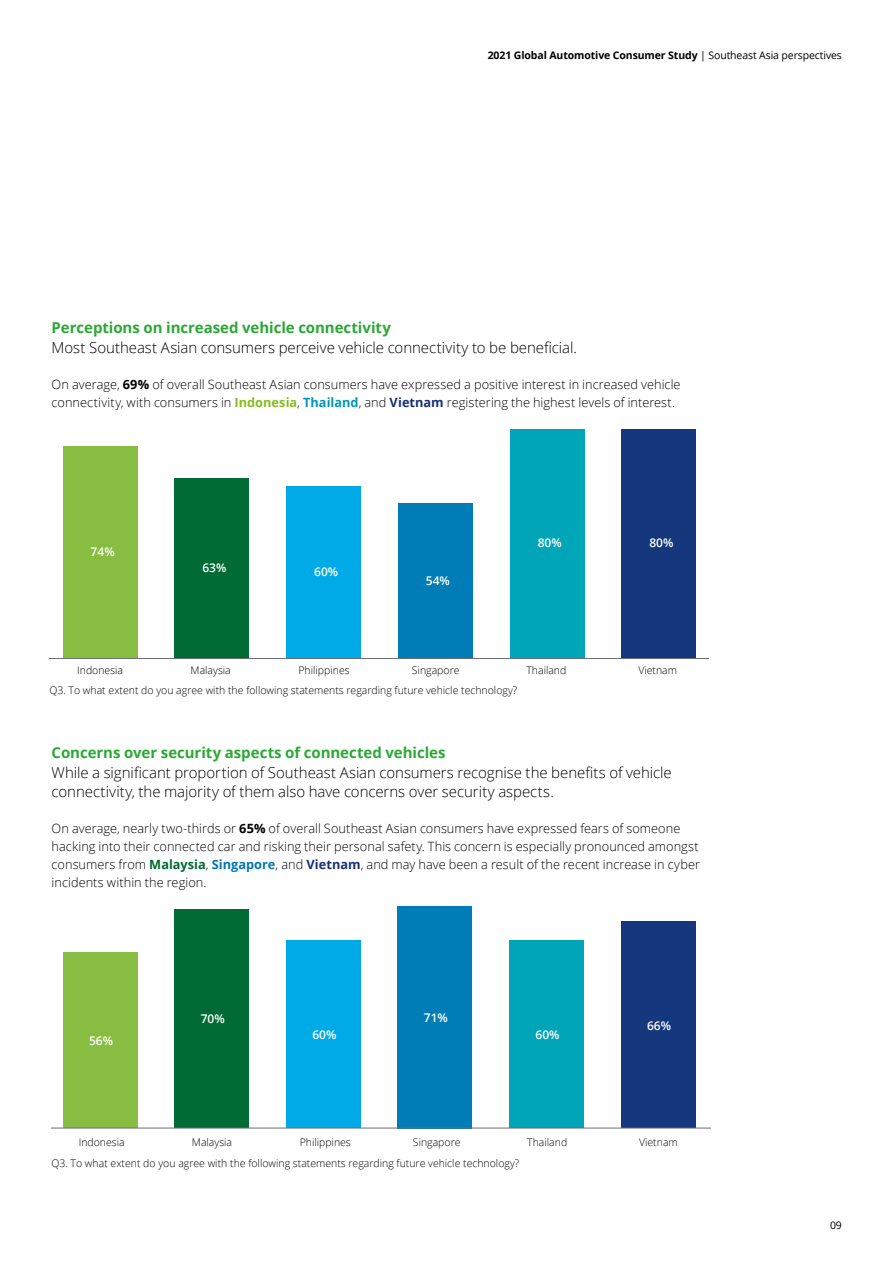
<style>
.page{position:relative;width:893px;height:1263px;background:#fff}
.page>*{position:absolute;margin:0;border:0;box-sizing:border-box;transform-origin:0 0}
.t1{font:300 15px/19.5px "Open Sans";letter-spacing:-.005em;color:#000}
.t2{font:700 15px "Open Sans";letter-spacing:-.005em;color:#2ba835}
.t3{font:300 12.75px/18px "Open Sans";letter-spacing:.005em;color:#000}
.t4{font:600 12px "Open Sans";color:#fff}
.t5{font:300 10.5px "Open Sans";color:#000}
.t6{font:700 10.5px "Open Sans";letter-spacing:-.01em;color:#000}
.t7{font:10.5px "Open Sans";color:#000}
.s1{font-weight:400}
.s2{font-weight:700}
.s3{font-weight:700;color:#85bc22}
.s4{font-weight:700;color:#0099b3}
.s5{font-weight:700;color:#193076}
.s6{font-weight:700;color:#00692e}
.s7{font-weight:700;color:#0076b3}
</style>
<div class="page">
<div style="left:63px;top:446px;width:74px;height:212px;background:#87bd40"></div>
<div style="left:175px;top:478px;width:74px;height:180px;background:#006b35"></div>
<div style="left:398px;top:503px;width:75px;height:155px;background:#007db6"></div>
<div style="left:510px;top:429px;width:74px;height:229px;background:#00a5b8"></div>
<div style="left:622px;top:429px;width:74px;height:229px;background:#14377d"></div>
<div style="left:286px;top:486px;width:75px;height:172px;background:#00aae7"></div>
<hr style="left:50px;top:658px;width:659px;height:1px;background:#6d6e71">
<div style="left:63px;top:953px;width:74px;height:175px;background:#87bd40"></div>
<div style="left:175px;top:909px;width:74px;height:219px;background:#006b35"></div>
<div style="left:398px;top:906px;width:74px;height:222px;background:#007db6"></div>
<div style="left:509px;top:940px;width:75px;height:188px;background:#00a5b8"></div>
<div style="left:621px;top:921px;width:74px;height:207px;background:#14377d"></div>
<div style="left:286px;top:940px;width:75px;height:188px;background:#00aae7"></div>
<hr style="left:52px;top:1128px;width:659px;height:1px;background:#6d6e71">
<p class="t6" style="left:488px;top:48px;width:356px">2021 Global Automotive Consumer Study <span class="s1">| Southeast Asia perspectives</span></p>
<p class="t2" style="left:52px;top:317px;width:341px">Perceptions on increased vehicle connectivity</p>
<p class="t1" style="left:52px;top:337px;width:527px">Most Southeast Asian consumers perceive vehicle connectivity to be beneficial.</p>
<p class="t3" style="left:52px;top:375px;width:630px">On average, <span class="s2">69%</span> of overall Southeast Asian consumers have expressed a positive interest in increased vehicle connectivity, with consumers in <span class="s3">Indonesia</span>, <span class="s4">Thailand</span>, and <span class="s5">Vietnam</span> registering the highest levels of interest.</p>
<p class="t4" style="left:91px;top:543px;width:26px">74%</p>
<p class="t4" style="left:202px;top:559px;width:26px">63%</p>
<p class="t4" style="left:314px;top:564px;width:26px">60%</p>
<p class="t4" style="left:426px;top:572px;width:26px">54%</p>
<p class="t4" style="left:538px;top:535px;width:26px">80%</p>
<p class="t4" style="left:649px;top:535px;width:26px">80%</p>
<p class="t5" style="left:77px;top:663px;width:48px">Indonesia</p>
<p class="t5" style="left:191px;top:663px;width:42px">Malaysia</p>
<p class="t5" style="left:298px;top:663px;width:53px">Philippines</p>
<p class="t5" style="left:412px;top:663px;width:49px">Singapore</p>
<p class="t5" style="left:526px;top:663px;width:42px">Thailand</p>
<p class="t5" style="left:638px;top:663px;width:40px">Vietnam</p>
<p class="t5" style="left:49px;top:683px;width:469px">Q3. To what extent do you agree with the following statements regarding future vehicle technology?</p>
<p class="t2" style="left:52px;top:742px;width:395px">Concerns over security aspects of connected vehicles</p>
<p class="t1" style="left:52px;top:762px;width:622px">While a significant proportion of Southeast Asian consumers recognise the benefits of vehicle connectivity, the majority of them also have concerns over security aspects.</p>
<p class="t3" style="left:52px;top:819px;width:650px">On average, nearly two-thirds or <span class="s2">65%</span> of overall Southeast Asian consumers have expressed fears of someone hacking into their connected car and risking their personal safety. This concern is especially pronounced amongst consumers from <span class="s6">Malaysia</span>, <span class="s7">Singapore</span>, and <span class="s5">Vietnam</span>, and may have been a result of the recent increase in cyber incidents within the region.</p>
<p class="t4" style="left:89px;top:1033px;width:26px">56%</p>
<p class="t4" style="left:201px;top:1011px;width:26px">70%</p>
<p class="t4" style="left:312px;top:1026px;width:26px">60%</p>
<p class="t4" style="left:424px;top:1009px;width:26px">71%</p>
<p class="t4" style="left:535px;top:1026px;width:26px">60%</p>
<p class="t4" style="left:647px;top:1017px;width:26px">66%</p>
<p class="t5" style="left:79px;top:1135px;width:48px">Indonesia</p>
<p class="t5" style="left:192px;top:1135px;width:42px">Malaysia</p>
<p class="t5" style="left:300px;top:1135px;width:53px">Philippines</p>
<p class="t5" style="left:413px;top:1135px;width:49px">Singapore</p>
<p class="t5" style="left:527px;top:1135px;width:42px">Thailand</p>
<p class="t5" style="left:639px;top:1135px;width:40px">Vietnam</p>
<p class="t5" style="left:51px;top:1155px;width:469px">Q3. To what extent do you agree with the following statements regarding future vehicle technology?</p>
<p class="t7" style="left:830px;top:1217px;width:13px">09</p>
</div>
